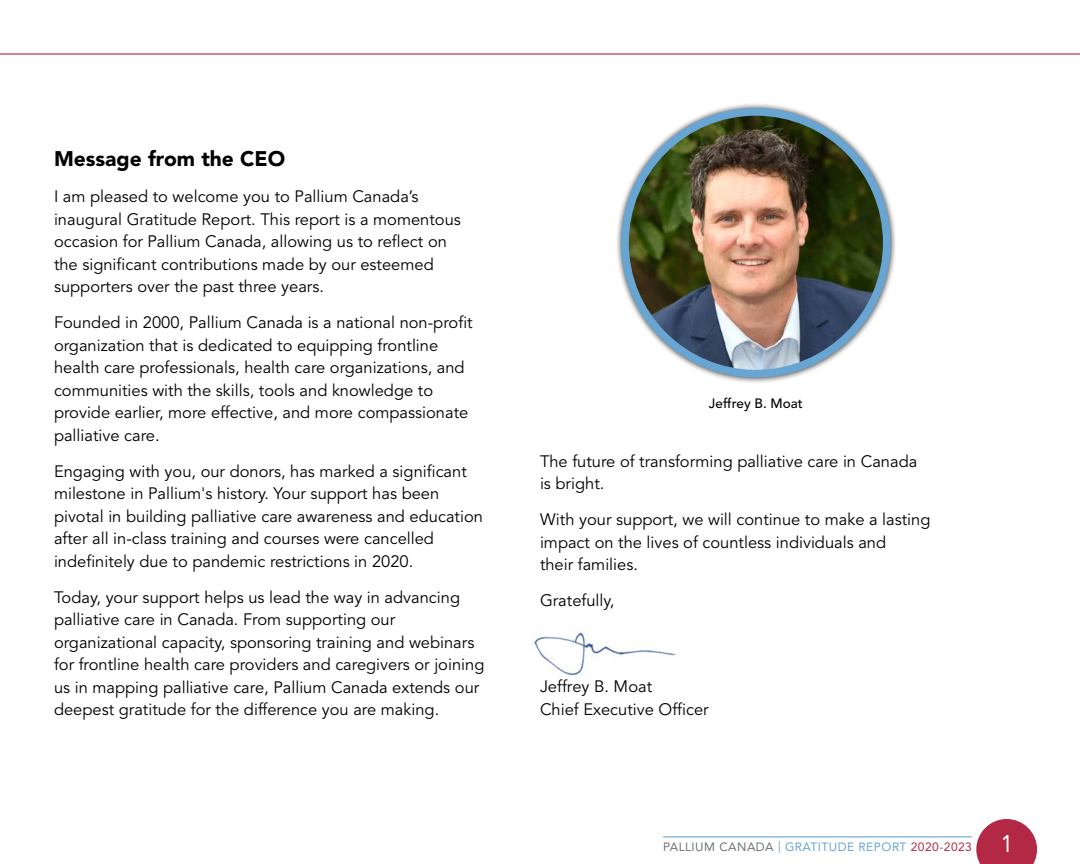
<style>
.page{position:relative;width:1080px;height:864px;background:#fff}
.page>*{position:absolute;margin:0;border:0;box-sizing:border-box;transform-origin:0 0}
.t1{font:900 21px "Avenir LT Std";color:#000}
.t2{font:16.5px/22.5px "Avenir LT Std";color:#000}
.t3{font:500 13.5px "Avenir LT Std";color:#000}
.t4{font:12px "Avenir LT Std";letter-spacing:.04em;color:#69a5d2}
.s1{color:#6e7273}
.s2{color:#b22845}
.s3{font-size:24px;color:#fff}
</style>
<div class="page">
<hr style="left:663px;top:836px;width:309px;height:1px;background:#69a5d2">
<hr style="left:0;top:53px;width:1080px;height:2px;background:#b22845">
<svg style="left:976px;top:819px;width:61px;height:45px"></svg>
<div style="left:615px;top:102px;width:282px;height:282px;background:#000;opacity:.75"></div>
<img style="left:625px;top:112px;width:262px;height:262px;border-radius:131px">
<div style="left:621px;top:108px;width:270px;height:270px;border:8px solid #69a5d2;border-radius:50%"></div>
<img style="left:534px;top:628px;width:143px;height:48px">
<p class="t1" style="left:54px;top:146px;width:233px">Message from the CEO</p>
<p class="t2" style="left:54px;top:186px;width:408px">I am pleased to welcome you to Pallium Canada’s inaugural Gratitude Report. This report is a momentous occasion for Pallium Canada, allowing us to reflect on the significant contributions made by our esteemed supporters over the past three years.</p>
<p class="t2" style="left:54px;top:312px;width:420px">Founded in 2000, Pallium Canada is a national non-profit organization that is dedicated to equipping frontline health care professionals, health care organizations, and communities with the skills, tools and knowledge to provide earlier, more effective, and more compassionate palliative care.</p>
<p class="t2" style="left:54px;top:460px;width:430px">Engaging with you, our donors, has marked a significant milestone in Pallium's history. Your support has been pivotal in building palliative care awareness and education after all in-class training and courses were cancelled indefinitely due to pandemic restrictions in 2020.</p>
<p class="t2" style="left:54px;top:586px;width:432px">Today, your support helps us lead the way in advancing palliative care in Canada. From supporting our organizational capacity, sponsoring training and webinars for frontline health care providers and caregivers or joining us in mapping palliative care, Pallium Canada extends our deepest gratitude for the difference you are making.</p>
<p class="t3" style="left:709px;top:395px;width:95px">Jeffrey B. Moat</p>
<p class="t2" style="left:540px;top:450px;width:379px">The future of transforming palliative care in Canada is bright.</p>
<p class="t2" style="left:540px;top:509px;width:392px">With your support, we will continue to make a lasting impact on the lives of countless individuals and<br>their families.</p>
<p class="t2" style="left:540px;top:590px;width:76px">Gratefully,</p>
<p class="t2" style="left:540px;top:676px;width:170px">Jeffrey B. Moat<br>Chief Executive Officer</p>
<p class="t4" style="left:663px;top:840px;width:351px"><span class="s1">PALLIUM CANADA</span> | GRATITUDE REPORT <span class="s2">2020-2023</span> <span class="s3">1</span></p>
</div>
